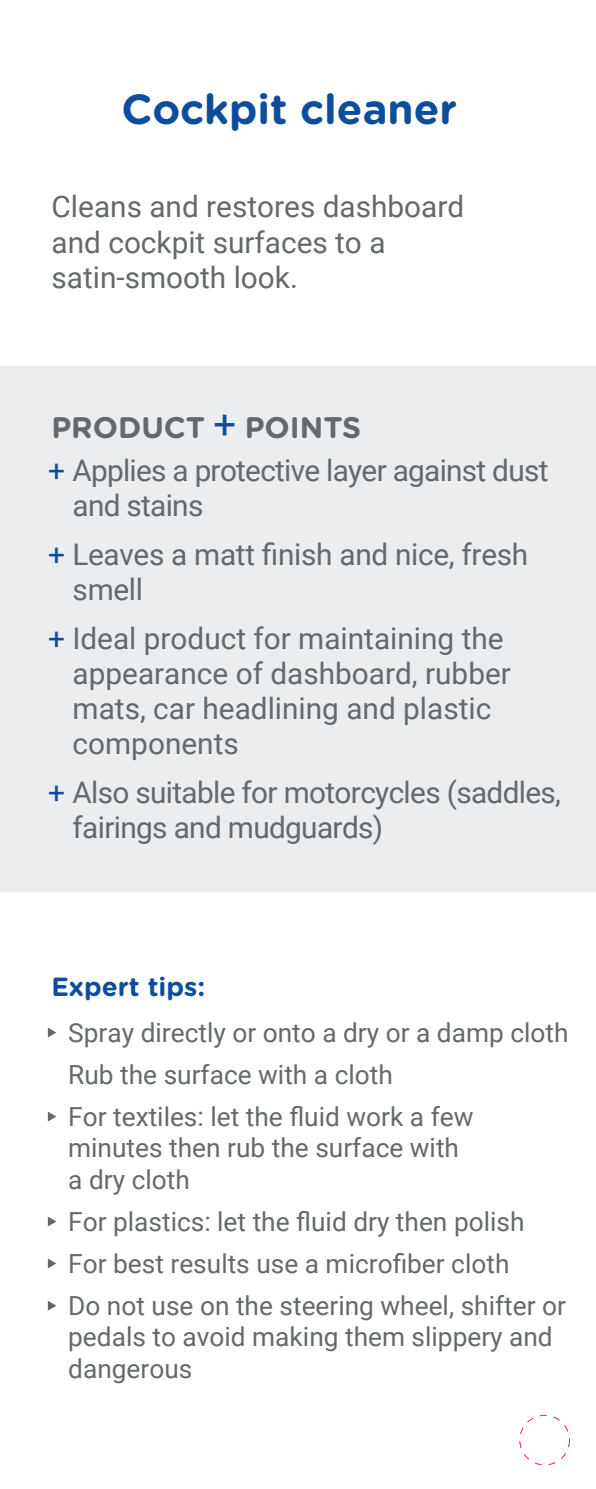
<style>
.page{position:relative;width:596px;height:1489px;background:#fff}
.page>*{position:absolute;margin:0;border:0;box-sizing:border-box;transform-origin:0 0}
.t1{font:700 42px "Gotham Rounded";color:#0d4d9b}
.t2{font:29.75px/35px "Roboto";color:#63696c}
.t3{font:29.75px/35px "Roboto";letter-spacing:-.02em;color:#63696c}
.t4{font:29.75px/35px "Roboto";letter-spacing:-.025em;color:#63696c}
.t5{font:700 29.75px "Gotham Rounded";color:#63696c}
.t6{font:26.25px/42px "Roboto";color:#63696c}
.t7{font:700 26.25px "Gotham Rounded";color:#0d4d9b}
.s1{font-family:"Roboto";font-weight:400;font-size:39.9px;color:#0d4d9b}
.s2{color:#0d4d9b}
</style>
<div class="page">
<div style="left:0;top:366px;width:595px;height:525px;background:#ebedef"></div>
<svg style="left:48px;top:1027px;width:8px;height:10px"></svg>
<svg style="left:48px;top:1111px;width:8px;height:10px"></svg>
<svg style="left:48px;top:1216px;width:8px;height:10px"></svg>
<svg style="left:48px;top:1258px;width:8px;height:10px"></svg>
<svg style="left:48px;top:1301px;width:8px;height:9px"></svg>
<div style="left:519px;top:1414px;width:50px;height:51px;border:1px dashed #ed1790;border-radius:50%"></div>
<h1 class="t1" style="left:121px;top:79px;width:337px">Cockpit cleaner</h1>
<p class="t2" style="left:52px;top:187px;width:414px">Cleans and restores dashboard and cockpit surfaces to a satin-smooth look.</p>
<p class="t5" style="left:51px;top:405px;width:311px">PRODUCT <span class="s1">+</span> POINTS</p>
<p class="t4" style="left:73px;top:452px;width:477px;text-indent:-25px"><span class="s2">+</span> Applies a protective layer against dust and stains</p>
<p class="t2" style="left:73px;top:536px;width:457px;text-indent:-25px"><span class="s2">+</span> Leaves a matt finish and nice, fresh smell</p>
<p class="t2" style="left:73px;top:620px;width:439px;text-indent:-25px"><span class="s2">+</span> Ideal product for maintaining the appearance of dashboard, rubber mats, car headlining and plastic components</p>
<p class="t3" style="left:73px;top:774px;width:489px;text-indent:-25px"><span class="s2">+</span> Also suitable for motorcycles (saddles, fairings and mudguards)</p>
<p class="t7" style="left:51px;top:967px;width:155px">Expert tips:</p>
<p class="t6" style="left:68px;top:1010px;width:501px">Spray directly or onto a dry or a damp cloth<br>Rub the surface with a cloth<br>For textiles: let the fluid work a few</p>
<p class="t6" style="left:68px;top:1131px;width:392px;line-height:31.5px">minutes then rub the surface with a dry cloth</p>
<p class="t6" style="left:68px;top:1199px;width:499px">For plastics: let the fluid dry then polish<br>For best results use a microfiber cloth<br>Do not use on the steering wheel, shifter or</p>
<p class="t6" style="left:68px;top:1320px;width:485px;line-height:31.5px">pedals to avoid making them slippery and dangerous</p>
</div>
